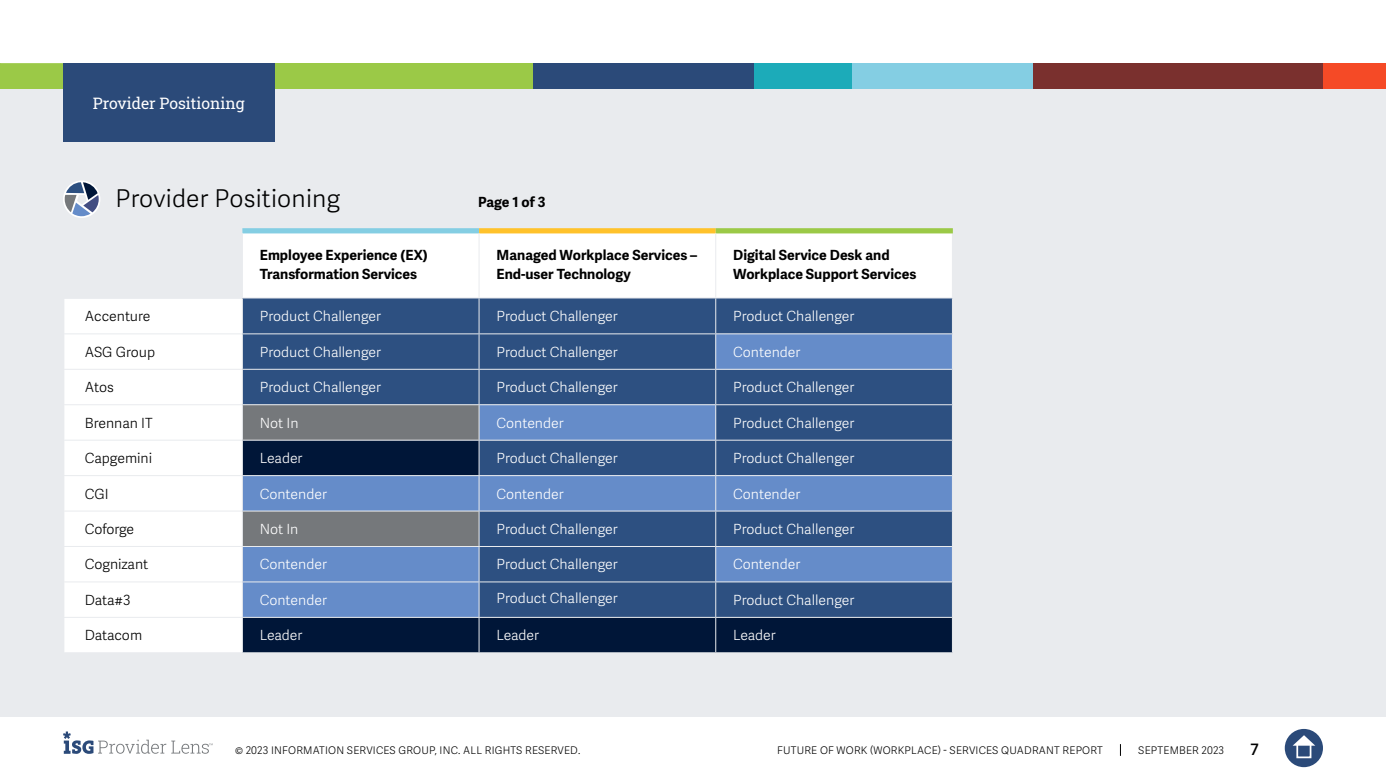
<style>
.page{position:relative;width:1386px;height:780px;background:#fff}
.page>*{position:absolute;margin:0;border:0;box-sizing:border-box;transform-origin:0 0}
.t1{font:300 24.5px "Adelle Sans";letter-spacing:.01em;color:#000}
.t2{font:15.75px "Roboto Slab ISG P Regular";color:#fff}
.t3{font:600 15.75px "Adelle Sans";color:#000}
.t4{font:300 14px "Adelle Sans";color:#fff}
.t5{font:700 14px/19.2px "Adelle Sans";color:#000}
.t6{font:300 14px "Adelle Sans";color:#000}
.t7{font:300 10.5px "Adelle Sans";letter-spacing:.02em;color:#000}
</style>
<div class="page">
<svg style="left:1120px;top:744px;width:1px;height:12px"></svg>
<div style="left:1285px;top:729px;width:38px;height:38px;background:#2b4a79;border-radius:50%"></div>
<svg style="left:1293px;top:735px;width:22px;height:10px"></svg>
<div style="left:1296px;top:743px;width:15px;height:15px;border:2px solid #fff"></div>
<svg style="left:63px;top:731px;width:150px;height:23px"></svg>
<div style="left:0;top:63px;width:1386px;height:654px;background:#e9ebee"></div>
<div style="left:0;top:63px;width:533px;height:26px;background:#9bc947"></div>
<svg style="left:0;top:63px;width:63px;height:1px"></svg>
<div style="left:533px;top:63px;width:223px;height:26px;background:#2b4a79"></div>
<div style="left:850px;top:63px;width:184px;height:26px;background:#84cee3"></div>
<div style="left:1323px;top:63px;width:63px;height:26px;background:#f54a26"></div>
<div style="left:1033px;top:63px;width:290px;height:26px;background:#7a302e"></div>
<div style="left:754px;top:63px;width:98px;height:26px;background:#1cabb9"></div>
<svg style="left:63px;top:180px;width:37px;height:38px"></svg>
<svg style="left:65px;top:182px;width:34px;height:34px"></svg>
<div style="left:63px;top:63px;width:211px;height:79px;background:#2b4a79"></div>
<div style="left:243px;top:233px;width:709px;height:64px;background:#fff"></div>
<div style="left:64px;top:299px;width:178px;height:353px;background:#fff"></div>
<div style="left:242px;top:298px;width:710px;height:35px;background:#2d5081"></div>
<svg style="left:243px;top:334px;width:709px;height:106px;background:#3d6094"></svg>
<div style="left:243px;top:405px;width:236px;height:35px;background:#75787b"></div>
<svg style="left:243px;top:441px;width:709px;height:211px;background:#3a5a89"></svg>
<hr style="left:63px;top:333px;width:179px;height:1px;background:#e9ebee">
<hr style="left:63px;top:369px;width:179px;height:1px;background:#e9ebee">
<hr style="left:63px;top:440px;width:179px;height:1px;background:#e9ebee">
<hr style="left:63px;top:475px;width:179px;height:1px;background:#e9ebee">
<hr style="left:63px;top:510px;width:179px;height:1px;background:#e9ebee">
<hr style="left:63px;top:581px;width:179px;height:1px;background:#e9ebee">
<hr style="left:63px;top:617px;width:179px;height:1px;background:#e9ebee">
<div style="left:242px;top:228px;width:237px;height:5px;background:#84cee3"></div>
<div style="left:479px;top:228px;width:237px;height:5px;background:#ffc22b"></div>
<hr style="left:479px;top:233px;width:1px;height:64px;background:#e9ebee">
<div style="left:716px;top:228px;width:237px;height:5px;background:#9bc947"></div>
<hr style="left:715px;top:233px;width:1px;height:64px;background:#e9ebee">
<hr style="left:63px;top:404px;width:179px;height:1px;background:#e9ebee">
<hr style="left:63px;top:546px;width:179px;height:1px;background:#e9ebee">
<hr style="left:715px;top:618px;width:1px;height:34px;background:#e9ebee">
<hr style="left:479px;top:618px;width:1px;height:34px;background:#e9ebee">
<hr style="left:242px;top:299px;width:1px;height:34px;background:#e9ebee">
<hr style="left:242px;top:369px;width:237px;height:1px;background:#e9ebee">
<hr style="left:242px;top:404px;width:237px;height:1px;background:#e9ebee">
<hr style="left:479px;top:298px;width:1px;height:35px;background:#e9ebee">
<hr style="left:479px;top:334px;width:1px;height:35px;background:#e9ebee">
<hr style="left:479px;top:369px;width:237px;height:1px;background:#e9ebee">
<hr style="left:479px;top:370px;width:1px;height:34px;background:#e9ebee">
<hr style="left:479px;top:440px;width:1px;height:35px;background:#e9ebee">
<hr style="left:479px;top:511px;width:1px;height:35px;background:#e9ebee">
<hr style="left:479px;top:546px;width:237px;height:1px;background:#e9ebee">
<hr style="left:479px;top:581px;width:237px;height:1px;background:#e9ebee">
<hr style="left:479px;top:617px;width:237px;height:1px;background:#e9ebee">
<hr style="left:715px;top:582px;width:1px;height:35px;background:#e9ebee">
<hr style="left:716px;top:617px;width:237px;height:1px;background:#e9ebee">
<hr style="left:715px;top:511px;width:1px;height:35px;background:#e9ebee">
<hr style="left:715px;top:440px;width:1px;height:35px;background:#e9ebee">
<hr style="left:715px;top:370px;width:1px;height:34px;background:#e9ebee">
<hr style="left:716px;top:404px;width:237px;height:1px;background:#e9ebee">
<hr style="left:715px;top:298px;width:1px;height:35px;background:#e9ebee">
<hr style="left:479px;top:404px;width:237px;height:1px;background:#e9ebee">
<hr style="left:479px;top:405px;width:1px;height:35px;background:#e9ebee">
<hr style="left:715px;top:405px;width:1px;height:35px;background:#e9ebee">
<hr style="left:479px;top:475px;width:237px;height:1px;background:#e9ebee">
<hr style="left:479px;top:510px;width:237px;height:1px;background:#e9ebee">
<hr style="left:716px;top:475px;width:237px;height:1px;background:#e9ebee">
<hr style="left:715px;top:476px;width:1px;height:34px;background:#e9ebee">
<hr style="left:716px;top:510px;width:237px;height:1px;background:#e9ebee">
<hr style="left:716px;top:546px;width:237px;height:1px;background:#e9ebee">
<hr style="left:715px;top:547px;width:1px;height:34px;background:#e9ebee">
<hr style="left:716px;top:581px;width:237px;height:1px;background:#e9ebee">
<hr style="left:715px;top:334px;width:1px;height:35px;background:#e9ebee">
<hr style="left:716px;top:369px;width:237px;height:1px;background:#e9ebee">
<hr style="left:242px;top:475px;width:237px;height:1px;background:#e9ebee">
<hr style="left:479px;top:476px;width:1px;height:34px;background:#e9ebee">
<hr style="left:242px;top:510px;width:237px;height:1px;background:#e9ebee">
<hr style="left:242px;top:546px;width:237px;height:1px;background:#e9ebee">
<hr style="left:479px;top:547px;width:1px;height:34px;background:#e9ebee">
<hr style="left:242px;top:581px;width:237px;height:1px;background:#e9ebee">
<hr style="left:479px;top:582px;width:1px;height:35px;background:#e9ebee">
<hr style="left:242px;top:617px;width:237px;height:1px;background:#e9ebee">
<p class="t2" style="left:93px;top:92px;width:153px">Provider Positioning</p>
<h1 class="t1" style="left:116px;top:184px;width:226px">Provider Positioning</h1>
<p class="t5" style="left:478px;top:192px;width:69px">Page 1 of 3</p>
<p class="t5" style="left:260px;top:246px;width:170px">Employee Experience (EX)<br>Transformation Services</p>
<p class="t5" style="left:497px;top:246px;width:202px">Managed Workplace Services –<br>End-user Technology</p>
<p class="t5" style="left:733px;top:246px;width:185px">Digital Service Desk and<br>Workplace Support Services</p>
<p class="t6" style="left:85px;top:308px;width:67px">Accenture</p>
<p class="t4" style="left:260px;top:308px;width:123px">Product Challenger</p>
<p class="t4" style="left:497px;top:308px;width:123px">Product Challenger</p>
<p class="t4" style="left:733px;top:308px;width:123px">Product Challenger</p>
<p class="t6" style="left:85px;top:344px;width:72px">ASG Group</p>
<p class="t4" style="left:260px;top:344px;width:123px">Product Challenger</p>
<p class="t4" style="left:497px;top:344px;width:123px">Product Challenger</p>
<p class="t4" style="left:733px;top:344px;width:69px">Contender</p>
<p class="t6" style="left:85px;top:379px;width:30px">Atos</p>
<p class="t4" style="left:260px;top:379px;width:123px">Product Challenger</p>
<p class="t4" style="left:497px;top:379px;width:123px">Product Challenger</p>
<p class="t4" style="left:733px;top:379px;width:123px">Product Challenger</p>
<p class="t6" style="left:85px;top:414px;width:69px">Brennan IT</p>
<p class="t4" style="left:260px;top:414px;width:40px">Not In</p>
<p class="t4" style="left:497px;top:414px;width:69px">Contender</p>
<p class="t4" style="left:733px;top:414px;width:123px">Product Challenger</p>
<p class="t6" style="left:85px;top:450px;width:69px">Capgemini</p>
<p class="t4" style="left:260px;top:450px;width:44px">Leader</p>
<p class="t4" style="left:496px;top:450px;width:123px">Product Challenger</p>
<p class="t4" style="left:733px;top:450px;width:123px">Product Challenger</p>
<p class="t6" style="left:85px;top:485px;width:25px">CGI</p>
<p class="t4" style="left:260px;top:485px;width:69px">Contender</p>
<p class="t4" style="left:496px;top:485px;width:69px">Contender</p>
<p class="t4" style="left:733px;top:485px;width:69px">Contender</p>
<p class="t6" style="left:85px;top:521px;width:51px">Coforge</p>
<p class="t4" style="left:260px;top:521px;width:40px">Not In</p>
<p class="t4" style="left:496px;top:521px;width:123px">Product Challenger</p>
<p class="t4" style="left:733px;top:521px;width:123px">Product Challenger</p>
<p class="t6" style="left:85px;top:556px;width:65px">Cognizant</p>
<p class="t4" style="left:260px;top:556px;width:69px">Contender</p>
<p class="t4" style="left:496px;top:556px;width:123px">Product Challenger</p>
<p class="t4" style="left:733px;top:556px;width:69px">Contender</p>
<p class="t6" style="left:85px;top:592px;width:47px">Data#3</p>
<p class="t4" style="left:260px;top:592px;width:69px">Contender</p>
<p class="t4" style="left:496px;top:590px;width:123px">Product Challenger</p>
<p class="t4" style="left:733px;top:592px;width:123px">Product Challenger</p>
<p class="t6" style="left:85px;top:627px;width:59px">Datacom</p>
<p class="t4" style="left:260px;top:627px;width:44px">Leader</p>
<p class="t4" style="left:496px;top:627px;width:44px">Leader</p>
<p class="t4" style="left:733px;top:627px;width:44px">Leader</p>
<p class="t7" style="left:235px;top:744px;width:347px">© 2023 INFORMATION SERVICES GROUP, INC. ALL RIGHTS RESERVED.</p>
<p class="t7" style="left:777px;top:744px;width:327px">FUTURE OF WORK (WORKPLACE) - SERVICES QUADRANT REPORT</p>
<p class="t7" style="left:1138px;top:744px;width:87px">SEPTEMBER 2023</p>
<p class="t3" style="left:1251px;top:740px;width:10px">7</p>
</div>
